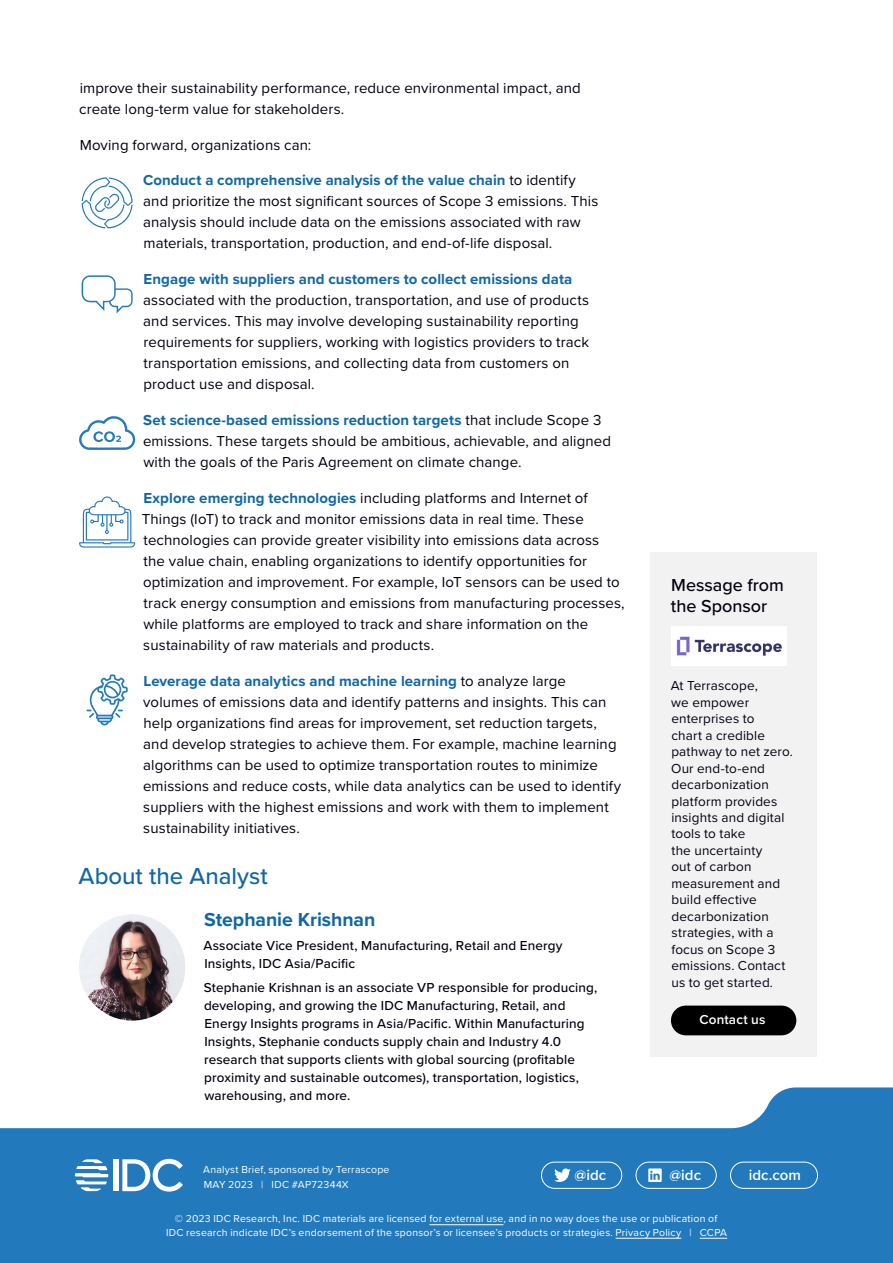
<style>
.page{position:relative;width:893px;height:1263px;background:#fff}
.page>*{position:absolute;margin:0;border:0;box-sizing:border-box;transform-origin:0 0}
.t1{font:500 24px "Proxima Nova";color:#1167a6}
.t2{font:700 19.5px "Proxima Nova";letter-spacing:-.005em;color:#1167a6}
.t3{font:500 18px/21px "Proxima Nova";color:#01010f}
.t4{font:15px/21px "Proxima Nova";letter-spacing:.005em;color:#01010f}
.t5{font:700 15px "Proxima Nova";letter-spacing:.005em;color:#1167a6}
.t6{font:600 15px "Proxima Nova";letter-spacing:.005em;color:#fff}
.t7{font:500 13.5px/18px "Proxima Nova";letter-spacing:.01em;color:#01010f}
.t8{font:13.5px/16.5px "Proxima Nova";letter-spacing:.01em;color:#01010f}
.t9{font:600 13.5px "Proxima Nova";letter-spacing:.015em;color:#fff}
.t10{font:10.5px/15px "Proxima Nova";letter-spacing:.02em;color:#fff}
.s1{font-weight:700;color:#1167a6}
</style>
<div class="page">
<div style="left:651px;top:553px;width:166px;height:504px;background:#f2f2f2"></div>
<div style="left:671px;top:1005px;width:125px;height:30px;background:#000;border-radius:15px"></div>
<svg style="left:82px;top:275px;width:51px;height:38px"></svg>
<svg style="left:87px;top:674px;width:41px;height:51px"></svg>
<svg style="left:0;top:1087px;width:893px;height:176px;fill:#2279bc"></svg>
<hr style="left:429px;top:1224px;width:74px;height:1px;background:#fff">
<hr style="left:616px;top:1238px;width:65px;height:1px;background:#fff">
<svg style="left:700px;top:1238px;width:27px;height:1px"></svg>
<div style="left:730px;top:1162px;width:88px;height:27px;border:1px solid #fff;border-radius:13px"></div>
<svg style="left:554px;top:1168px;width:17px;height:14px"></svg>
<div style="left:541px;top:1162px;width:81px;height:27px;border:1px solid #fff;border-radius:13px"></div>
<svg style="left:648px;top:1168px;width:14px;height:14px"></svg>
<div style="left:636px;top:1162px;width:81px;height:27px;border:1px solid #fff;border-radius:13px"></div>
<div style="left:113px;top:1159px;width:5px;height:32px;background:#fff"></div>
<svg style="left:122px;top:1159px;width:61px;height:32px"></svg>
<svg style="left:75px;top:1159px;width:33px;height:32px"></svg>
<img style="left:671px;top:626px;width:116px;height:40px">
<img style="left:79px;top:914px;width:106px;height:106px;border-radius:53px">
<svg style="left:82px;top:177px;width:51px;height:51px"></svg>
<svg style="left:79px;top:416px;width:57px;height:34px"></svg>
<svg style="left:79px;top:496px;width:56px;height:52px"></svg>
<p class="t4" style="left:79px;top:76px;width:503px">improve their sustainability performance, reduce environmental impact, and create long-term value for stakeholders.</p>
<p class="t4" style="left:80px;top:133px;width:233px">Moving forward, organizations can:</p>
<p class="t4" style="left:143px;top:169px;width:457px"><span class="s1">Conduct a comprehensive analysis of the value chain</span> to identify and prioritize the most significant sources of Scope 3 emissions. This analysis should include data on the emissions associated with raw materials, transportation, production, and end-of-life disposal.</p>
<p class="t5" style="left:144px;top:268px;width:430px">Engage with suppliers and customers to collect emissions data</p>
<p class="t4" style="left:143px;top:289px;width:447px">associated with the production, transportation, and use of products and services. This may involve developing sustainability reporting requirements for suppliers, working with logistics providers to track transportation emissions, and collecting data from customers on product use and disposal.</p>
<p class="t4" style="left:143px;top:409px;width:469px"><span class="s1">Set science-based emissions reduction targets</span> that include Scope 3 emissions. These targets should be ambitious, achievable, and aligned with the goals of the Paris Agreement on climate change.</p>
<p class="t4" style="left:142px;top:487px;width:484px"><span class="s1">Explore emerging technologies</span> including platforms and Internet of Things (IoT) to track and monitor emissions data in real time. These technologies can provide greater visibility into emissions data across<br>the value chain, enabling organizations to identify opportunities for optimization and improvement. For example, IoT sensors can be used to track energy consumption and emissions from manufacturing processes, while platforms are employed to track and share information on the sustainability of raw materials and products.</p>
<p class="t4" style="left:143px;top:670px;width:479px"><span class="s1">Leverage data analytics and machine learning</span> to analyze large volumes of emissions data and identify patterns and insights. This can help organizations find areas for improvement, set reduction targets, and develop strategies to achieve them. For example, machine learning algorithms can be used to optimize transportation routes to minimize emissions and reduce costs, while data analytics can be used to identify suppliers with the highest emissions and work with them to implement sustainability initiatives.</p>
<h1 class="t1" style="left:79px;top:858px;width:191px">About the Analyst</h1>
<h2 class="t2" style="left:204px;top:905px;width:173px">Stephanie Krishnan</h2>
<p class="t7" style="left:203px;top:936px;width:361px">Associate Vice President, Manufacturing, Retail and Energy<br>Insights, IDC Asia/Pacific</p>
<p class="t7" style="left:204px;top:978px;width:395px">Stephanie Krishnan is an associate VP responsible for producing, developing, and growing the IDC Manufacturing, Retail, and Energy Insights programs in Asia/Pacific. Within Manufacturing Insights, Stephanie conducts supply chain and Industry 4.0 research that supports clients with global sourcing (profitable proximity and sustainable outcomes), transportation, logistics, warehousing, and more.</p>
<p class="t3" style="left:671px;top:573px;width:114px">Message from the Sponsor</p>
<p class="t8" style="left:671px;top:677px;width:124px">At Terrascope,<br>we empower enterprises to<br>chart a credible pathway to net zero.<br>Our end-to-end decarbonization platform provides insights and digital tools to take<br>the uncertainty<br>out of carbon measurement and build effective decarbonization strategies, with a focus on Scope 3 emissions. Contact us to get started.</p>
<p class="t9" style="left:699px;top:1010px;width:68px">Contact us</p>
<p class="t10" style="left:203px;top:1161px;width:188px">Analyst Brief, sponsored by Terrascope<br>MAY 2023 | IDC #AP72344X</p>
<p class="t10" style="left:166px;top:1212px;width:563px;line-height:13.5px;text-align:center">© 2023 IDC Research, Inc. IDC materials are licensed for external use, and in no way does the use or publication of<br>IDC research indicate IDC’s endorsement of the sponsor’s or licensee’s products or strategies. Privacy Policy | CCPA</p>
<p class="t6" style="left:575px;top:1164px;width:33px">@idc</p>
<p class="t6" style="left:669px;top:1164px;width:33px">@idc</p>
<p class="t6" style="left:749px;top:1163px;width:54px">idc.com</p>
</div>
